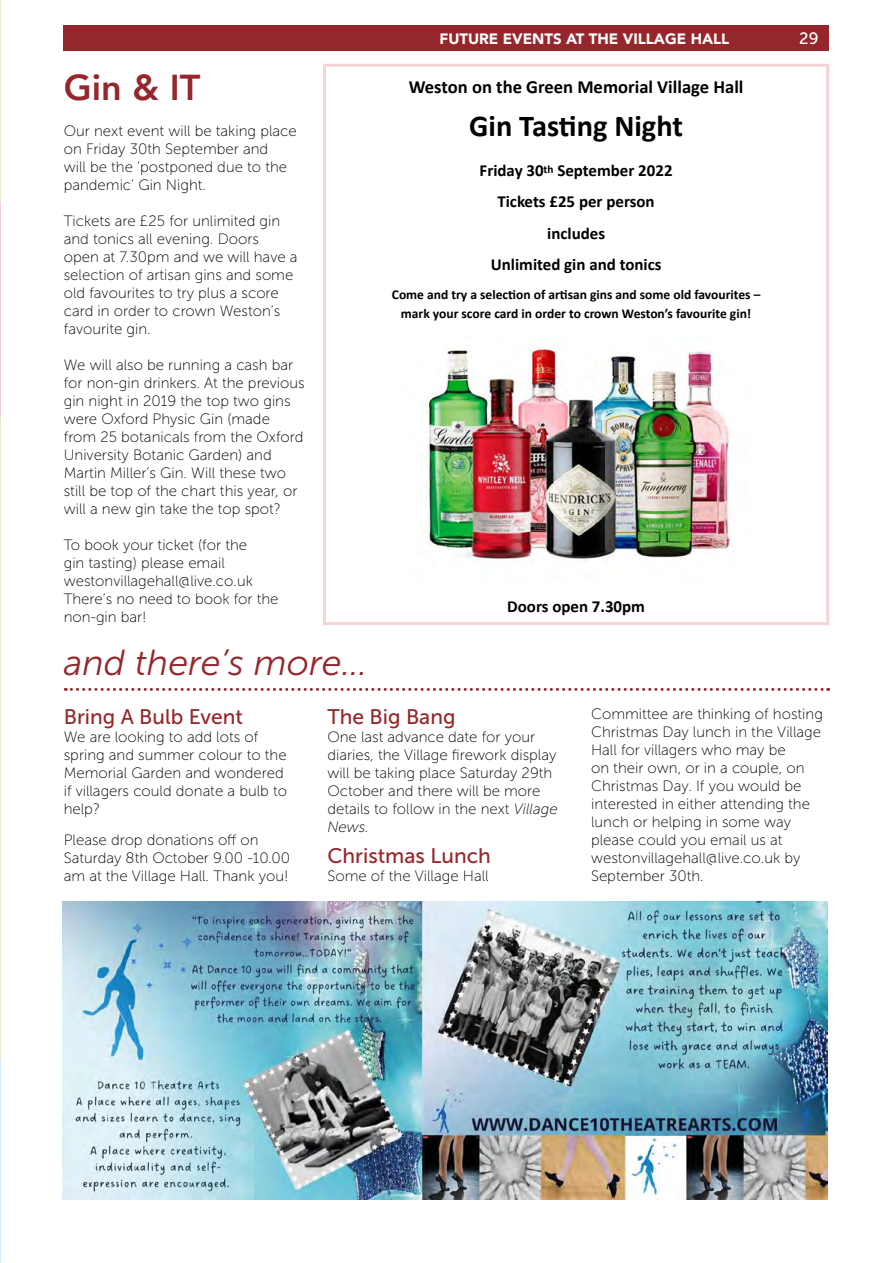
<style>
.page{position:relative;width:893px;height:1263px;background:#fff}
.page>*{position:absolute;margin:0;border:0;box-sizing:border-box;transform-origin:0 0}
.t1{font:italic 36px "Museo Sans 300";color:#95272c}
.t2{font:800 36px "Avenir";color:#95272c}
.t3{font:700 30.45px "Calibri";color:#000}
.t4{font:21px "Museo Sans 500";color:#95272c}
.t5{font:700 18.6px "Calibri";color:#000}
.t6{font:700 16.95px/31.2px "Calibri";color:#000;text-align:center}
.t7{font:16.5px "Museo Sans 500";color:#fff}
.t8{font:15px/18px "Museo Sans 100";color:#000}
.t9{font:900 15px "Avenir";color:#fff}
.t10{font:700 13.5px/19px "Calibri";color:#000;text-align:center}
.s1{font-style:italic}
</style>
<div class="page">
<img style="left:426px;top:344px;width:306px;height:217px">
<div style="left:323px;top:64px;width:506px;height:561px;border:3px solid #f4d4d6"></div>
<div style="left:64px;top:26px;width:765px;height:25px;background:#95272c"></div>
<img style="left:0;top:0;width:1px;height:202px">
<img style="left:0;top:417px;width:1px;height:214px">
<img style="left:0;top:846px;width:1px;height:214px">
<img style="left:62px;top:901px;width:766px;height:298px">
<svg style="left:65px;top:688px;width:764px;height:3px"></svg>
<p class="t2" style="left:64px;top:59px;width:138px">Gin &amp; IT</p>
<p class="t8" style="left:64px;top:122px;width:234px">Our next event will be taking place on Friday 30th September and<br>will be the ‘postponed due to the pandemic’ Gin Night.</p>
<p class="t8" style="left:64px;top:212px;width:235px">Tickets are £25 for unlimited gin and tonics all evening. Doors open at 7.30pm and we will have a selection of artisan gins and some old favourites to try plus a score card in order to crown Weston’s favourite gin.</p>
<p class="t8" style="left:64px;top:356px;width:242px">We will also be running a cash bar for non-gin drinkers. At the previous gin night in 2019 the top two gins were Oxford Physic Gin (made from 25 botanicals from the Oxford University Botanic Garden) and Martin Miller’s Gin. Will these two still be top of the chart this year, or will a new gin take the top spot?</p>
<p class="t8" style="left:64px;top:536px;width:216px">To book your ticket (for the<br>gin tasting) please email westonvillagehall@live.co.uk<br>There’s no need to book for the non-gin bar!</p>
<p class="t1" style="left:64px;top:643px;width:305px">and there’s more…</p>
<p class="t9" style="left:439px;top:26px;width:291px">FUTURE EVENTS AT THE VILLAGE HALL</p>
<p class="t5" style="left:409px;top:74px;width:336px">Weston on the Green Memorial Village Hall</p>
<p class="t3" style="left:469px;top:105px;width:215px">Gin Tas4ng Night</p>
<p class="t6" style="left:480px;top:154px;width:194px">Friday 30<sup>th</sup> September 2022<br>Tickets £25 per person includes<br>Unlimited gin and tonics</p>
<p class="t10" style="left:392px;top:285px;width:370px">Come and try a selec4on of ar4san gins and some old favourites – mark your score card in order to crown Weston’s favourite gin!</p>
<p class="t6" style="left:507px;top:591px;width:139px">Doors open 7.30pm</p>
<p class="t7" style="left:799px;top:29px;width:21px">29</p>
<p class="t4" style="left:64px;top:705px;width:181px">Bring A Bulb Event</p>
<p class="t8" style="left:64px;top:728px;width:225px">We are looking to add lots of spring and summer colour to the<br>Memorial Garden and wondered if villagers could donate a bulb to help?</p>
<p class="t8" style="left:64px;top:831px;width:228px">Please drop donations off on<br>Saturday 8th October 9.00 -10.00 am at the Village Hall. Thank you!</p>
<p class="t4" style="left:327px;top:705px;width:130px">The Big Bang</p>
<p class="t8" style="left:327px;top:728px;width:232px">One last advance date for your diaries, the Village firework display will be taking place Saturday 29th<br>October and there will be more details to follow in the next <span class="s1">Village<br>News.</span></p>
<p class="t4" style="left:327px;top:844px;width:165px">Christmas Lunch</p>
<p class="t8" style="left:327px;top:867px;width:163px">Some of the Village Hall</p>
<p class="t8" style="left:591px;top:705px;width:233px">Committee are thinking of hosting<br>Christmas Day lunch in the Village<br>Hall for villagers who may be<br>on their own, or in a couple, on<br>Christmas Day. If you would be interested in either attending the lunch or helping in some way please could you email us at westonvillagehall@live.co.uk by<br>September 30th.</p>
</div>
